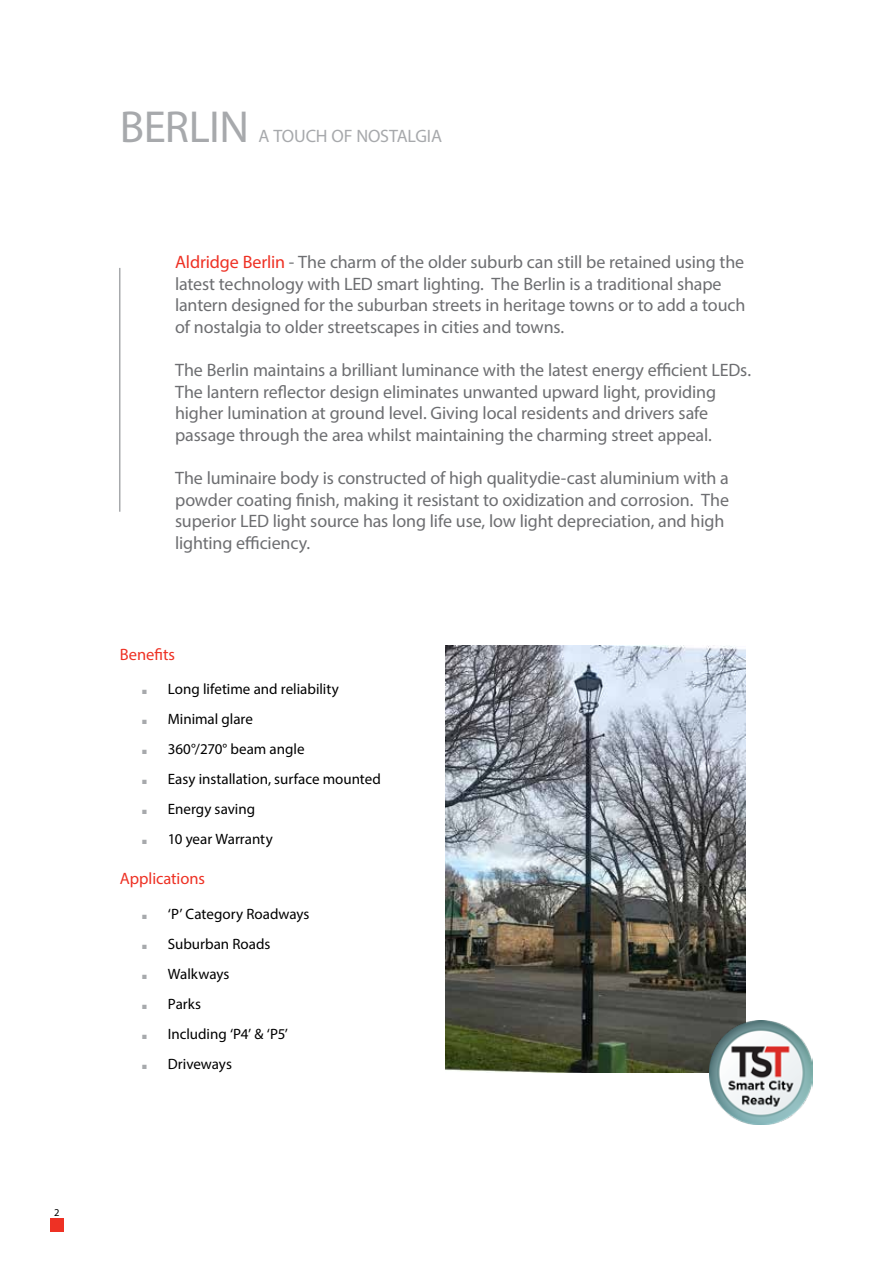
<style>
.page{position:relative;width:893px;height:1263px;background:#fff}
.page>*{position:absolute;margin:0;border:0;box-sizing:border-box;transform-origin:0 0}
.t1{font:45px "Myriad Pro";letter-spacing:-.015em;color:#a7a9ac}
.t2{font:18px/21.6px "Myriad Pro";letter-spacing:-.01em;color:#6d6e71}
.t3{font:18px "Myriad Pro";letter-spacing:-.015em;color:#a7a9ac}
.t4{font:16.5px "Myriad Pro";color:#ee3124}
.t5{font:15px/30px "Myriad Pro";color:#000}
.t6{font:10.5px "Myriad Pro";color:#000}
.s1{color:#ee3124}
.s2{font-family:"DIN2014";font-weight:700;font-size:27px;color:#a7a9ac}
</style>
<div class="page">
<div style="left:51px;top:1219px;width:13px;height:13px;background:#ee3124"></div>
<hr style="left:119px;top:268px;width:1px;height:244px;background:#a7a9ac">
<img style="left:445px;top:646px;width:300px;height:427px">
<img style="left:709px;top:1021px;width:104px;height:103px">
<p class="t6" style="left:54px;top:1205px;width:7px">2</p>
<h1 class="t1" style="left:120px;top:99px;width:131px">BERLIN</h1>
<p class="t3" style="left:259px;top:125px;width:185px">A TOUCH OF NOSTALGIA</p>
<p class="t2" style="left:175px;top:251px;width:572px"><span class="s1">Aldridge Berlin</span> - The charm of the older suburb can still be retained using the latest technology with LED smart lighting. The Berlin is a traditional shape lantern designed for the suburban streets in heritage towns or to add a touch of nostalgia to older streetscapes in cities and towns.</p>
<p class="t2" style="left:175px;top:359px;width:577px">The Berlin maintains a brilliant luminance with the latest energy efficient LEDs.<br>The lantern reflector design eliminates unwanted upward light, providing higher lumination at ground level. Giving local residents and drivers safe passage through the area whilst maintaining the charming street appeal.</p>
<p class="t2" style="left:175px;top:467px;width:555px">The luminaire body is constructed of high qualitydie-cast aluminium with a powder coating finish, making it resistant to oxidization and corrosion. The superior LED light source has long life use, low light depreciation, and high lighting efficiency.</p>
<p class="t4" style="left:120px;top:644px;width:57px">Benefits</p>
<p class="t5" style="left:141px;top:674px;width:242px"><span class="s2">.</span> Long lifetime and reliability<br><span class="s2">.</span> Minimal glare<br><span class="s2">.</span> 360°/270° beam angle<br><span class="s2">.</span> Easy installation, surface mounted <span class="s2">.</span> Energy saving<br><span class="s2">.</span> 10 year Warranty</p>
<p class="t4" style="left:120px;top:868px;width:87px">Applications</p>
<p class="t5" style="left:141px;top:898px;width:170px"><span class="s2">.</span> ‘P’ Category Roadways <span class="s2">.</span> Suburban Roads<br><span class="s2">.</span> Walkways<br><span class="s2">.</span> Parks<br><span class="s2">.</span> Including ‘P4’ &amp; ‘P5’<br><span class="s2">.</span> Driveways</p>
</div>
